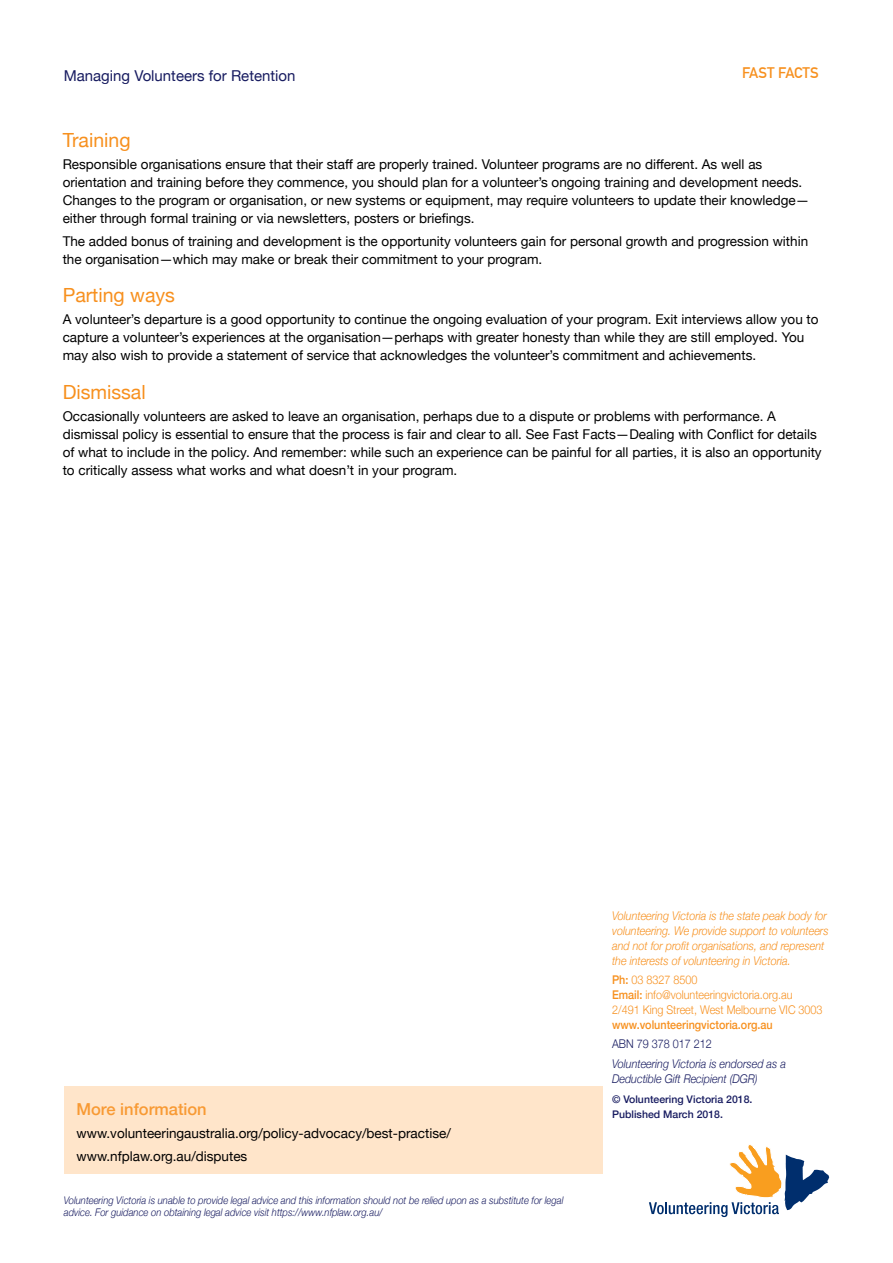
<style>
.page{position:relative;width:893px;height:1263px;background:#fff}
.page>*{position:absolute;margin:0;border:0;box-sizing:border-box;transform-origin:0 0}
.t1{font:19.5px "Helvetica Neue";color:#f7901e}
.t2{font:500 16.5px "Helvetica Neue";color:#f89a34}
.t3{font:15px "Helvetica Neue";color:#171b60}
.t4{font:700 15px "DIN Alternate";color:#f7901e}
.t5{font:13.5px/18px "Helvetica Neue";color:#000}
.t6{font:italic 300 12px/15px "Helvetica Neue";color:#f7901e;scale:.9 1}
.t7{font:300 12px/15px "Helvetica Neue";color:#f7901e;scale:.9 1}
.t8{font:italic 300 12px/15px "Helvetica Neue";color:#171b60;scale:.9 1}
.t9{font:500 12px "Helvetica Neue";color:#f7901e;scale:.9 1}
.t10{font:300 12px "Helvetica Neue";color:#171b60;scale:.9 1}
.t11{font:italic 300 10.5px/12px "Helvetica Neue";color:#171b60;scale:.9 1}
.t12{font:500 10.5px/15.8px "Helvetica Neue";color:#171b60}
.s1{font-weight:500}
</style>
<div class="page">
<svg style="left:649px;top:1144px;width:180px;height:73px"></svg>
<div style="left:64px;top:1086px;width:538px;height:87px;background:#ffe5ca"></div>
<p class="t3" style="left:64px;top:65px;width:233px">Managing Volunteers for Retention</p>
<p class="t4" style="left:742px;top:61px;width:78px">FAST FACTS</p>
<h1 class="t1" style="left:63px;top:126px;width:69px">Training</h1>
<p class="t5" style="left:63px;top:156px;width:748px">Responsible organisations ensure that their staff are properly trained. Volunteer programs are no different. As well as orientation and training before they commence, you should plan for a volunteer’s ongoing training and development needs.<br>Changes to the program or organisation, or new systems or equipment, may require volunteers to update their knowledge— either through formal training or via newsletters, posters or briefings.</p>
<p class="t5" style="left:63px;top:233px;width:747px">The added bonus of training and development is the opportunity volunteers gain for personal growth and progression within the organisation—which may make or break their commitment to your program.</p>
<h1 class="t1" style="left:63px;top:281px;width:114px">Parting ways</h1>
<p class="t5" style="left:63px;top:311px;width:757px">A volunteer’s departure is a good opportunity to continue the ongoing evaluation of your program. Exit interviews allow you to capture a volunteer’s experiences at the organisation—perhaps with greater honesty than while they are still employed. You may also wish to provide a statement of service that acknowledges the volunteer’s commitment and achievements.</p>
<h1 class="t1" style="left:63px;top:377px;width:85px">Dismissal</h1>
<p class="t5" style="left:63px;top:408px;width:760px">Occasionally volunteers are asked to leave an organisation, perhaps due to a dispute or problems with performance. A dismissal policy is essential to ensure that the process is fair and clear to all. See Fast Facts—Dealing with Conflict for details of what to include in the policy. And remember: while such an experience can be painful for all parties, it is also an opportunity to critically assess what works and what doesn’t in your program.</p>
<p class="t2" style="left:77px;top:1095px;width:132px">More information</p>
<p class="t5" style="left:77px;top:1122px;width:376px;line-height:23px">www.volunteeringaustralia.org/policy-advocacy/best-practise/ www.nfplaw.org.au/disputes</p>
<p class="t11" style="left:64px;top:1194px;width:557px">Volunteering Victoria is unable to provide legal advice and this information should not be relied upon as a substitute for legal advice. For guidance on obtaining legal advice visit https://www.nfplaw.org.au/</p>
<p class="t6" style="left:612px;top:907px;width:242px">Volunteering Victoria is the state peak body for volunteering. We provide support to volunteers and not for profit organisations, and represent the interests of volunteering in Victoria.</p>
<p class="t7" style="left:612px;top:971px;width:235px"><span class="s1">Ph:</span> 03 8327 8500<br><span class="s1">Email:</span> info@volunteeringvictoria.org.au<br>2/491 King Street, West Melbourne VIC 3003</p>
<p class="t9" style="left:612px;top:1015px;width:180px">www.volunteeringvictoria.org.au</p>
<p class="t10" style="left:612px;top:1034px;width:112px">ABN 79 378 017 212</p>
<p class="t8" style="left:612px;top:1055px;width:195px">Volunteering Victoria is endorsed as a<br>Deductible Gift Recipient (DGR)</p>
<p class="t12" style="left:612px;top:1090px;width:142px">© Volunteering Victoria 2018.<br>Published March 2018.</p>
</div>
